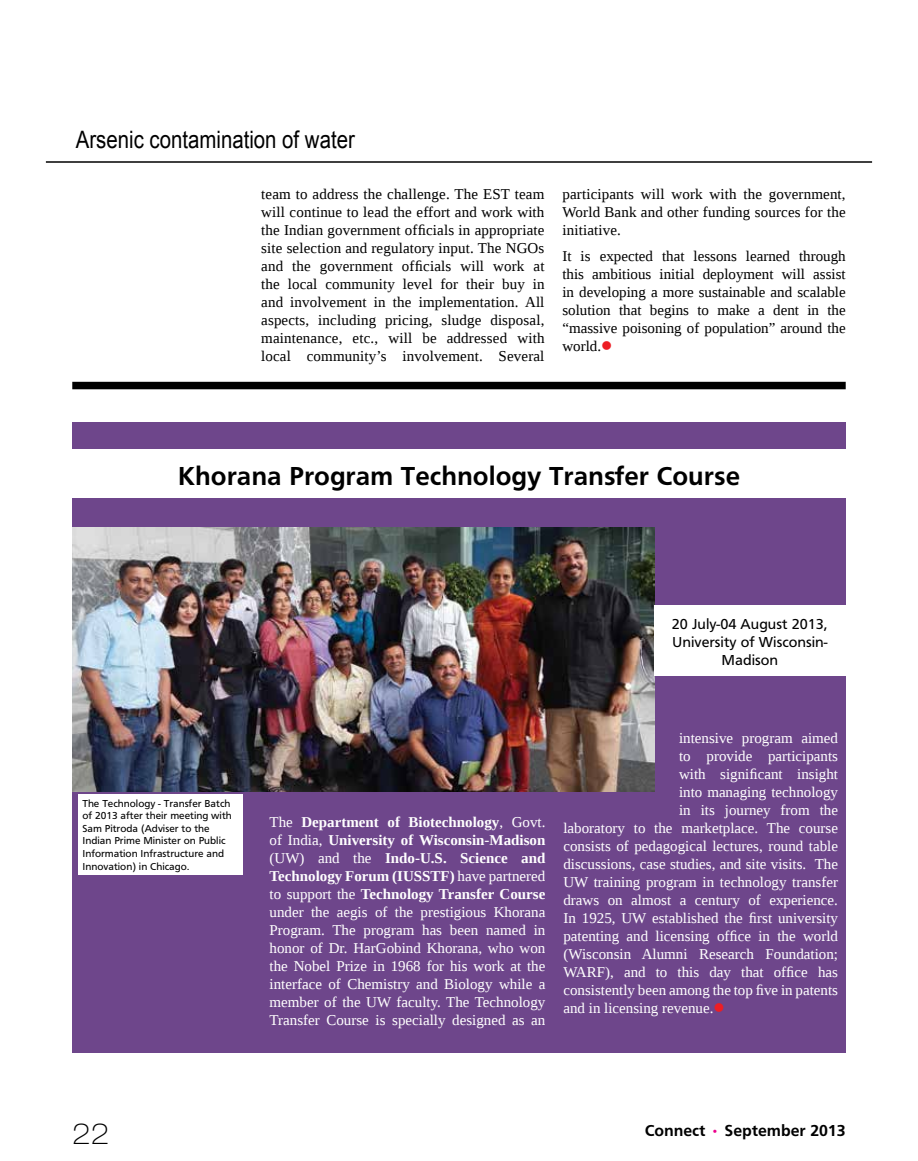
<style>
.page{position:relative;width:918px;height:1161px;background:#fff}
.page>*{position:absolute;margin:0;border:0;box-sizing:border-box;transform-origin:0 0}
.t1{font:100 expanded 28.5px "Helvetica Neue LT Pro";color:#000}
.t2{font:700 27px "Frutiger";color:#000}
.t3{font:24px "Arial";color:#000;scale:.85 1}
.t4{font:700 16.5px "Frutiger";color:#000}
.t5{font:15px/18px "Liberation Serif";color:#fff;text-align:justify}
.t6{font:15px/18px "Liberation Serif";letter-spacing:.01em;color:#000;text-align:justify}
.t7{font:15px/18px "Frutiger";color:#000;text-align:center}
.t8{font:10.5px/12.6px "Frutiger";color:#000}
.s1{color:#ed1d24}
.s2{font-weight:700}
.s3{color:#ec008c}
</style>
<div class="page">
<div style="left:72px;top:382px;width:774px;height:7px;background:#000"></div>
<hr style="left:46px;top:161px;width:826px;height:2px;background:#000">
<div style="left:72px;top:423px;width:774px;height:630px;background:#6e468b"></div>
<div style="left:72px;top:450px;width:774px;height:48px;background:#fff"></div>
<img style="left:72px;top:527px;width:582px;height:264px">
<div style="left:654px;top:606px;width:192px;height:70px;background:#fff"></div>
<div style="left:78px;top:794px;width:165px;height:81px;background:#fff"></div>
<p class="t3" style="left:76px;top:124px;width:330px">Arsenic contamination of water</p>
<p class="t6" style="left:261px;top:184px;width:285px">team to address the challenge. The EST team will continue to lead the effort and work with</p>
<p class="t6" style="left:261px;top:220px;width:285px">the Indian government officials in appropriate</p>
<p class="t6" style="left:261px;top:238px;width:285px">site selection and regulatory input. The NGOs</p>
<p class="t6" style="left:261px;top:256px;width:285px">and the government officials will work at</p>
<p class="t6" style="left:261px;top:274px;width:285px">the local community level for their buy in and involvement in the implementation. All aspects, including pricing, sludge disposal, maintenance, etc., will be addressed with local community’s involvement. Several</p>
<p class="t6" style="left:562px;top:184px;width:285px">participants will work with the government, World Bank and other funding sources for the initiative.</p>
<p class="t6" style="left:562px;top:247px;width:285px">It is expected that lessons learned through this ambitious initial deployment will assist in developing a more sustainable and scalable solution that begins to make a dent in the “massive poisoning of population” around the world.<span class="s1">●</span></p>
<p class="t2" style="left:178px;top:460px;width:564px">Khorana Program Technology Transfer Course</p>
<p class="t8" style="left:82px;top:797px;width:151px">The Technology - Transfer Batch of 2013 after their meeting with<br>Sam Pitroda (Adviser to the<br>Indian Prime Minister on Public<br>Information Infrastructure and<br>Innovation) in Chicago.</p>
<h1 class="t1" style="left:72px;top:1117px;width:38px">22</h1>
<p class="t7" style="left:672px;top:615px;width:158px">20 July-04 August 2013,<br>University of Wisconsin-<br>Madison</p>
<p class="t5" style="left:270px;top:813px;width:277px">The <span class="s2">Department of Biotechnology</span>, Govt. of India, <span class="s2">University of Wisconsin-Madison </span>(UW) and the <span class="s2">Indo-U.S. Science and Technology Forum (IUSSTF)</span> have partnered to support the <span class="s2">Technology Transfer Course </span>under the aegis of the prestigious Khorana Program. The program has been named in honor of Dr. HarGobind Khorana, who won the Nobel Prize in 1968 for his work at the interface of Chemistry and Biology while a member of the UW faculty. The Technology Transfer Course is specially designed as an</p>
<p class="t5" style="left:679px;top:729px;width:161px">intensive program aimed</p>
<p class="t5" style="left:679px;top:747px;width:161px">to provide participants</p>
<p class="t5" style="left:679px;top:765px;width:160px">with significant insight</p>
<p class="t5" style="left:679px;top:783px;width:160px">into managing technology</p>
<p class="t5" style="left:679px;top:801px;width:160px">in its journey from the</p>
<p class="t5" style="left:563px;top:819px;width:276px">laboratory to the marketplace. The course</p>
<p class="t5" style="left:563px;top:837px;width:276px">consists of pedagogical lectures, round table</p>
<p class="t5" style="left:563px;top:855px;width:276px">discussions, case studies, and site visits. The</p>
<p class="t5" style="left:563px;top:873px;width:276px">UW training program in technology transfer</p>
<p class="t5" style="left:563px;top:891px;width:276px">draws on almost a century of experience.</p>
<p class="t5" style="left:563px;top:909px;width:276px">In 1925, UW established the first university</p>
<p class="t5" style="left:563px;top:927px;width:276px">patenting and licensing office in the world</p>
<p class="t5" style="left:563px;top:945px;width:276px">(Wisconsin Alumni Research Foundation;</p>
<p class="t5" style="left:563px;top:963px;width:276px">WARF), and to this day that office has</p>
<p class="t5" style="left:563px;top:981px;width:276px">consistently been among the top five in patents</p>
<p class="t5" style="left:563px;top:999px;width:163px">and in licensing revenue.<span class="s1">●</span></p>
<p class="t4" style="left:645px;top:1121px;width:202px">Connect <span class="s3">•</span> September 2013</p>
</div>
